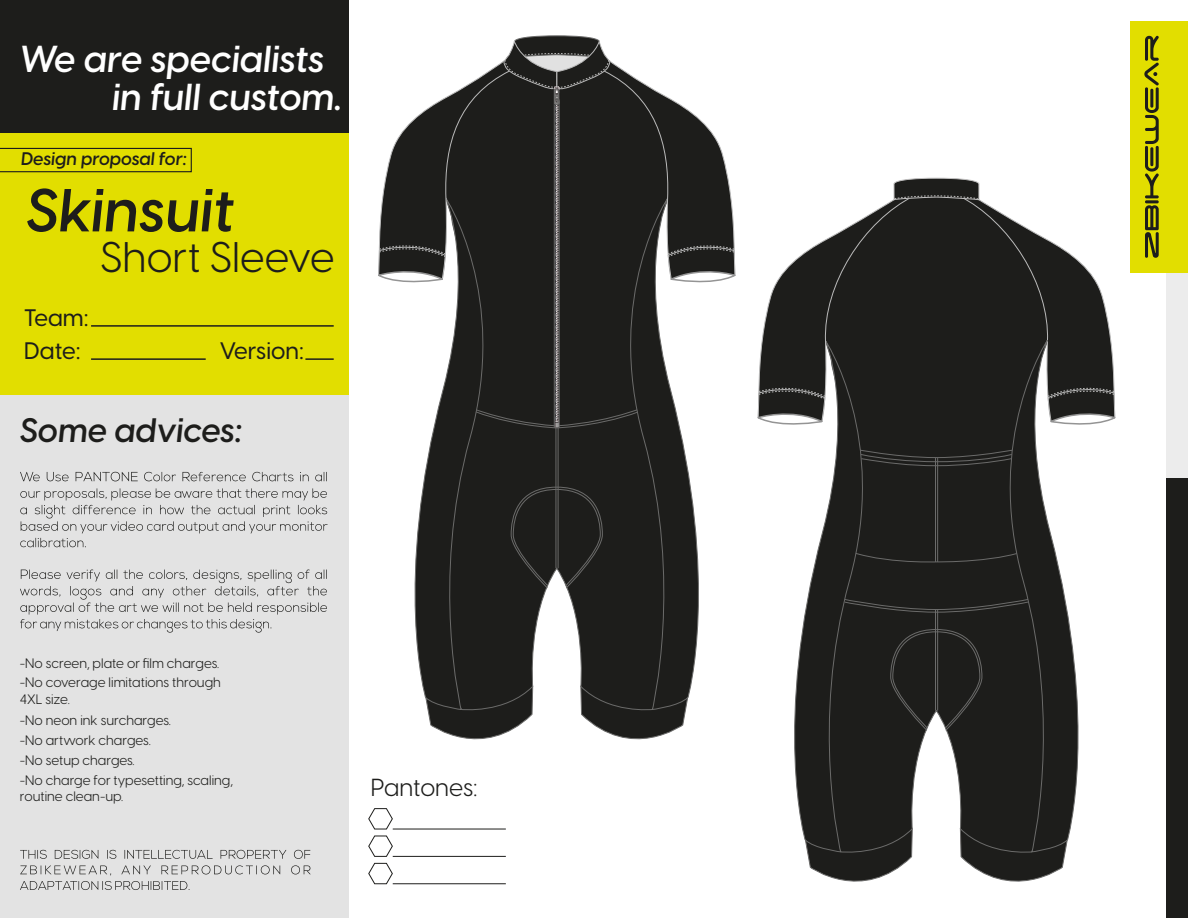
<style>
.page{position:relative;width:1188px;height:918px;background:#fff}
.page>*{position:absolute;margin:0;border:0;box-sizing:border-box;transform-origin:0 0}
.t1{font:italic 600 59.7px "Visby CF";color:#1d1d1b}
.t2{font:42.15px "Visby CF";color:#1d1d1b}
.t3{font:italic 600 37.05px/38.2px "Visby CF";color:#fff}
.t4{font:italic 600 33.45px "Visby CF";color:#1d1d1b}
.t5{font:24.3px "Visby CF";letter-spacing:-.005em;color:#1d1d1b}
.t6{font:500 23.55px/33.3px "Visby CF";color:#1d1d1b}
.t7{font:italic 600 18px "Visby CF";color:#1d1d1b}
.t8{font:13.5px/20px "Visby CF";color:#1d1d1b}
</style>
<div class="page">
<div style="left:1166px;top:478px;width:22px;height:440px;background:#1d1d1b"></div>
<div style="left:1166px;top:273px;width:22px;height:205px;background:#ececec"></div>
<div style="left:1130px;top:21px;width:58px;height:251px;background:#e2de00"></div>
<div style="left:0;top:0;width:349px;height:918px;background:#e3e3e3"></div>
<div style="left:0;top:0;width:349px;height:148px;background:#1d1d1b"></div>
<div style="left:0;top:133px;width:349px;height:262px;background:#e2de00"></div>
<svg style="left:0;top:148px;width:192px;height:24px"></svg>
<hr style="left:91px;top:325px;width:243px;height:2px;background:#1d1d1b">
<hr style="left:91px;top:358px;width:115px;height:2px;background:#1d1d1b">
<hr style="left:305px;top:358px;width:29px;height:2px;background:#1d1d1b">
<svg style="left:1144px;top:36px;width:15px;height:222px"></svg>
<svg style="left:20px;top:850px;width:291px;height:40px"></svg>
<svg style="left:20px;top:472px;width:308px;height:75px"></svg>
<svg style="left:20px;top:569px;width:307px;height:64px"></svg>
<hr style="left:393px;top:829px;width:113px;height:1px;background:#1d1d1b">
<hr style="left:393px;top:856px;width:113px;height:1px;background:#1d1d1b">
<svg style="left:368px;top:808px;width:25px;height:77px"></svg>
<hr style="left:393px;top:883px;width:113px;height:1px;background:#1d1d1b">
<svg style="left:428px;top:714px;width:105px;height:26px"></svg>
<svg style="left:581px;top:714px;width:105px;height:26px"></svg>
<svg style="left:427px;top:428px;width:259px;height:286px"></svg>
<hr style="left:556px;top:428px;width:1px;height:140px;background:#6b6b6a">
<hr style="left:558px;top:428px;width:1px;height:140px;background:#6b6b6a">
<svg style="left:510px;top:486px;width:93px;height:103px;background:#282826"></svg>
<svg style="left:414px;top:428px;width:96px;height:282px;background:#343432"></svg>
<svg style="left:604px;top:428px;width:95px;height:282px;background:#2c2c2a"></svg>
<svg style="left:378px;top:35px;width:358px;height:393px"></svg>
<svg style="left:807px;top:856px;width:106px;height:26px"></svg>
<svg style="left:960px;top:856px;width:105px;height:26px"></svg>
<svg style="left:807px;top:568px;width:259px;height:288px"></svg>
<hr style="left:935px;top:610px;width:1px;height:101px;background:#6b6b6a">
<hr style="left:937px;top:610px;width:1px;height:101px;background:#6b6b6a">
<svg style="left:890px;top:629px;width:93px;height:102px;background:#282826"></svg>
<svg style="left:794px;top:429px;width:95px;height:424px"></svg>
<svg style="left:984px;top:429px;width:95px;height:424px"></svg>
<svg style="left:757px;top:177px;width:359px;height:252px"></svg>
<svg style="left:844px;top:599px;width:185px;height:14px;background:#282826"></svg>
<div style="left:844px;top:447px;width:185px;height:121px;background:#1d1d1b"></div>
<h3 class="t3" style="left:112px;top:37px;width:231px;text-indent:-92px">We are specialists in full custom.</h3>
<h3 class="t7" style="left:21px;top:145px;width:167px">Design proposal for:</h3>
<h1 class="t1" style="left:26px;top:165px;width:210px">Skinsuit</h1>
<h2 class="t2" style="left:100px;top:226px;width:236px">Short Sleeve</h2>
<h3 class="t6" style="left:24px;top:299px;width:66px">Team:<br>Date:</h3>
<h3 class="t6" style="left:220px;top:333px;width:86px">Version:</h3>
<h3 class="t4" style="left:20px;top:405px;width:223px">Some advices:</h3>
<p class="t8" style="left:20px;top:652px;width:203px">-No screen, plate or film charges. -No coverage limitations through</p>
<p class="t8" style="left:20px;top:687px;width:153px;line-height:21.6px">4XL size.<br>-No neon ink surcharges.</p>
<p class="t8" style="left:20px;top:729px;width:215px">-No artwork charges.<br>-No setup charges.<br>-No charge for typesetting, scaling,</p>
<p class="t8" style="left:20px;top:785px;width:105px">routine clean-up.</p>
<h3 class="t5" style="left:371px;top:770px;width:108px">Pantones:</h3>
</div>
